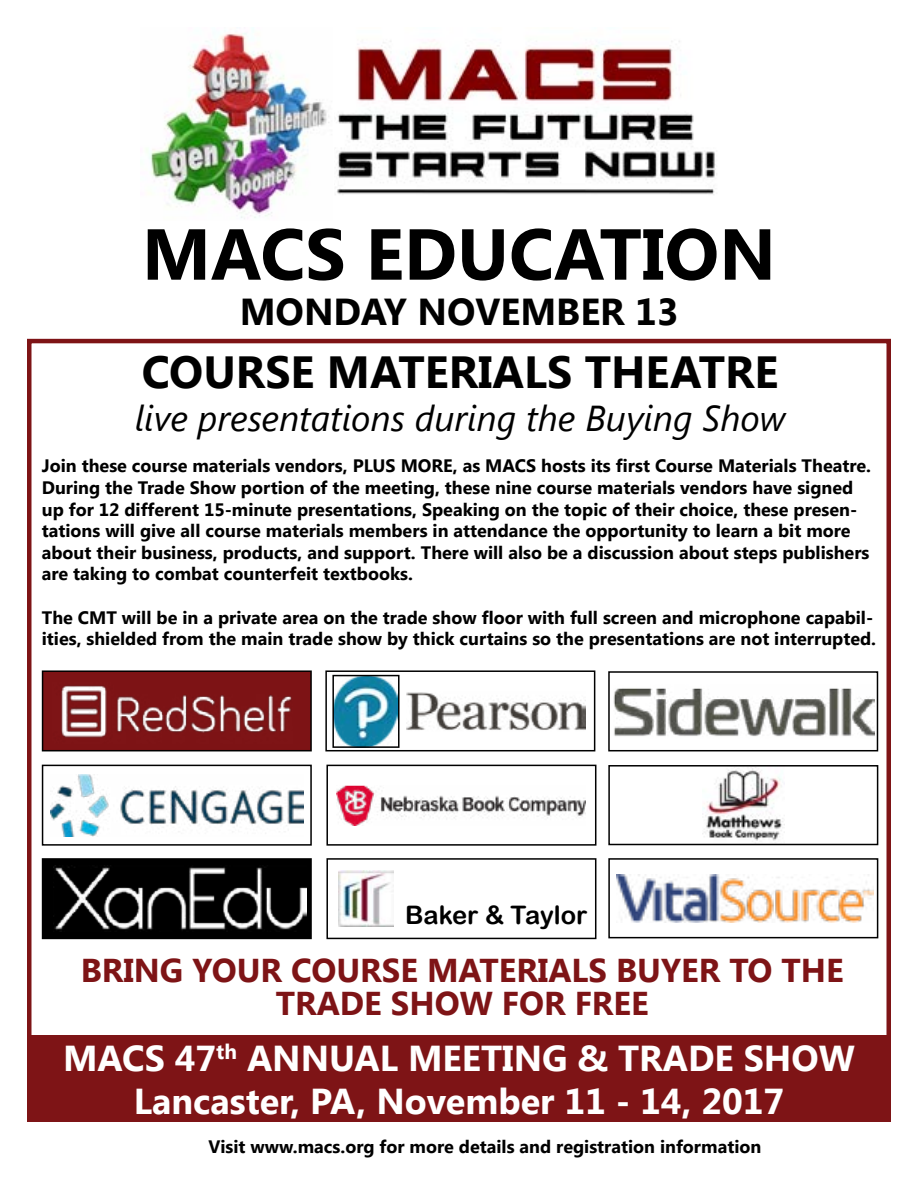
<style>
.page{position:relative;width:918px;height:1188px;background:#fff}
.page>*{position:absolute;margin:0;border:0;box-sizing:border-box;transform-origin:0 0}
.t1{font:700 72px "Segoe UI";color:#000}
.t2{font:700 45px "Segoe UI";color:#000}
.t3{font:700 37.5px "Segoe UI";color:#000}
.t4{font:700 36px/43.2px "Segoe UI";color:#fff;text-align:center}
.t5{font:italic 36px "Segoe UI";color:#000}
.t6{font:700 33px/33px "Segoe UI";color:#7e1416;text-align:center}
.t7{font:25.5px "Arial Rounded MT Bold";color:#000}
.t8{font:700 18px/21.6px "Segoe UI";color:#000}
</style>
<div class="page">
<div style="left:27px;top:1036px;width:864px;height:86px;background:#7e1416"></div>
<div style="left:27px;top:339px;width:864px;height:702px;border:4px solid #7e1416"></div>
<img style="left:336px;top:41px;width:381px;height:154px">
<img style="left:146px;top:27px;width:183px;height:192px">
<img style="left:45px;top:673px;width:264px;height:75px">
<div style="left:42px;top:670px;width:270px;height:81px;border:2px solid #000"></div>
<img style="left:50px;top:774px;width:254px;height:62px">
<div style="left:42px;top:765px;width:270px;height:81px;border:2px solid #000"></div>
<div style="left:43px;top:859px;width:268px;height:79px;background:#000"></div>
<img style="left:53px;top:866px;width:254px;height:66px">
<div style="left:42px;top:858px;width:270px;height:81px;border:2px solid #000"></div>
<img style="left:407px;top:692px;width:179px;height:38px">
<div style="left:325px;top:670px;width:270px;height:81px;border:2px solid #000"></div>
<img style="left:336px;top:785px;width:249px;height:40px">
<div style="left:326px;top:765px;width:270px;height:81px;border:2px solid #000"></div>
<img style="left:338px;top:870px;width:56px;height:56px">
<div style="left:326px;top:858px;width:270px;height:81px;border:2px solid #000"></div>
<img style="left:614px;top:688px;width:260px;height:49px">
<div style="left:608px;top:671px;width:270px;height:80px;border:2px solid #000"></div>
<img style="left:703px;top:768px;width:80px;height:73px">
<div style="left:608px;top:765px;width:270px;height:80px;border:2px solid #000"></div>
<img style="left:617px;top:874px;width:256px;height:48px">
<div style="left:608px;top:858px;width:270px;height:80px;border:2px solid #000"></div>
<img style="left:335px;top:678px;width:62px;height:67px">
<div style="left:332px;top:675px;width:68px;height:73px;border:2px solid #000"></div>
<h1 class="t1" style="left:142px;top:203px;width:636px">MACS EDUCATION</h1>
<h3 class="t3" style="left:240px;top:285px;width:440px">MONDAY NOVEMBER 13</h3>
<h2 class="t2" style="left:142px;top:340px;width:638px">COURSE MATERIALS THEATRE</h2>
<h3 class="t5" style="left:135px;top:393px;width:652px">live presentations during the Buying Show</h3>
<p class="t8" style="left:42px;top:454px;width:831px">Join these course materials vendors, PLUS MORE, as MACS hosts its first Course Materials Theatre.<br>During the Trade Show portion of the meeting, these nine course materials vendors have signed up for 12 different 15-minute presentations, Speaking on the topic of their choice, these presen&shy;tations will give all course materials members in attendance the opportunity to learn a bit more about their business, products, and support. There will also be a discussion about steps publishers are taking to combat counterfeit textbooks.</p>
<p class="t8" style="left:42px;top:605px;width:836px">The CMT will be in a private area on the trade show floor with full screen and microphone capabil&shy;ities, shielded from the main trade show by thick curtains so the presentations are not interrupted.</p>
<h3 class="t7" style="left:405px;top:899px;width:184px">Baker &amp; Taylor</h3>
<h3 class="t6" style="left:81px;top:952px;width:765px">BRING YOUR COURSE MATERIALS BUYER TO THE<br>TRADE SHOW FOR FREE</h3>
<h3 class="t4" style="left:63px;top:1035px;width:793px">MACS 47<sup>th</sup> ANNUAL MEETING &amp; TRADE SHOW<br>Lancaster, PA, November 11 - 14, 2017</h3>
<p class="t8" style="left:208px;top:1134px;width:554px">Visit www.macs.org for more details and registration information</p>
</div>
